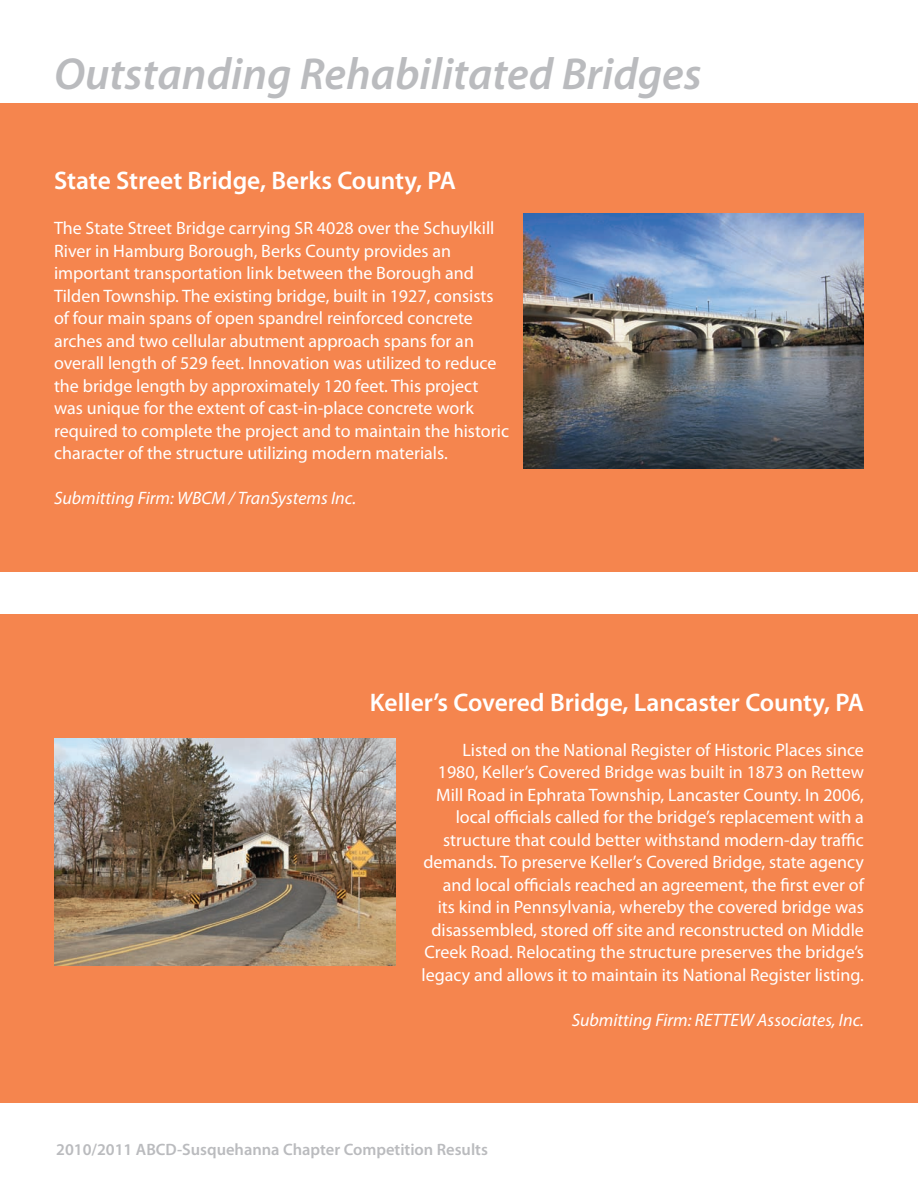
<style>
.page{position:relative;width:918px;height:1188px;background:#fff}
.page>*{position:absolute;margin:0;border:0;box-sizing:border-box;transform-origin:0 0}
.t1{font:italic 600 45px "Myriad Pro";color:#babbbe}
.t2{font:600 25.5px "Myriad Pro";color:#fff}
.t3{font:18px/22.5px "Myriad Pro";color:#fff}
.t4{font:italic 18px "Myriad Pro";color:#fff}
.t5{font:600 16.5px "Myriad Pro";color:#babbbe}
</style>
<div class="page">
<div style="left:0;top:103px;width:918px;height:468px;background:#f5854e"></div>
<div style="left:0;top:615px;width:918px;height:488px;background:#f5854e"></div>
<img style="left:524px;top:214px;width:340px;height:255px">
<img style="left:54px;top:739px;width:341px;height:227px">
<h1 class="t1" style="left:54px;top:45px;width:649px">Outstanding Rehabilitated Bridges</h1>
<h2 class="t2" style="left:54px;top:164px;width:404px">State Street Bridge, Berks County, PA</h2>
<p class="t3" style="left:54px;top:217px;width:457px">The State Street Bridge carrying SR 4028 over the Schuylkill River in Hamburg Borough, Berks County provides an important transportation link between the Borough and Tilden Township. The existing bridge, built in 1927, consists of four main spans of open spandrel reinforced concrete arches and two cellular abutment approach spans for an overall length of 529 feet. Innovation was utilized to reduce the bridge length by approximately 120 feet. This project was unique for the extent of cast-in-place concrete work required to complete the project and to maintain the historic character of the structure utilizing modern materials.</p>
<p class="t4" style="left:54px;top:487px;width:304px">Submitting Firm: WBCM / TranSystems Inc.</p>
<h2 class="t2" style="left:370px;top:686px;width:496px">Keller’s Covered Bridge, Lancaster County, PA</h2>
<p class="t3" style="left:421px;top:738px;width:444px;text-align:right">Listed on the National Register of Historic Places since 1980, Keller’s Covered Bridge was built in 1873 on Rettew Mill Road in Ephrata Township, Lancaster County. In 2006, local officials called for the bridge’s replacement with a structure that could better withstand modern-day traffic demands. To preserve Keller’s Covered Bridge, state agency and local officials reached an agreement, the first ever of its kind in Pennsylvania, whereby the covered bridge was disassembled, stored off site and reconstructed on Middle Creek Road. Relocating the structure preserves the bridge’s legacy and allows it to maintain its National Register listing.</p>
<p class="t4" style="left:572px;top:1009px;width:294px">Submitting Firm: RETTEW Associates, Inc.</p>
<p class="t5" style="left:56px;top:1139px;width:433px">2010/2011 ABCD-Susquehanna Chapter Competition Results</p>
</div>
